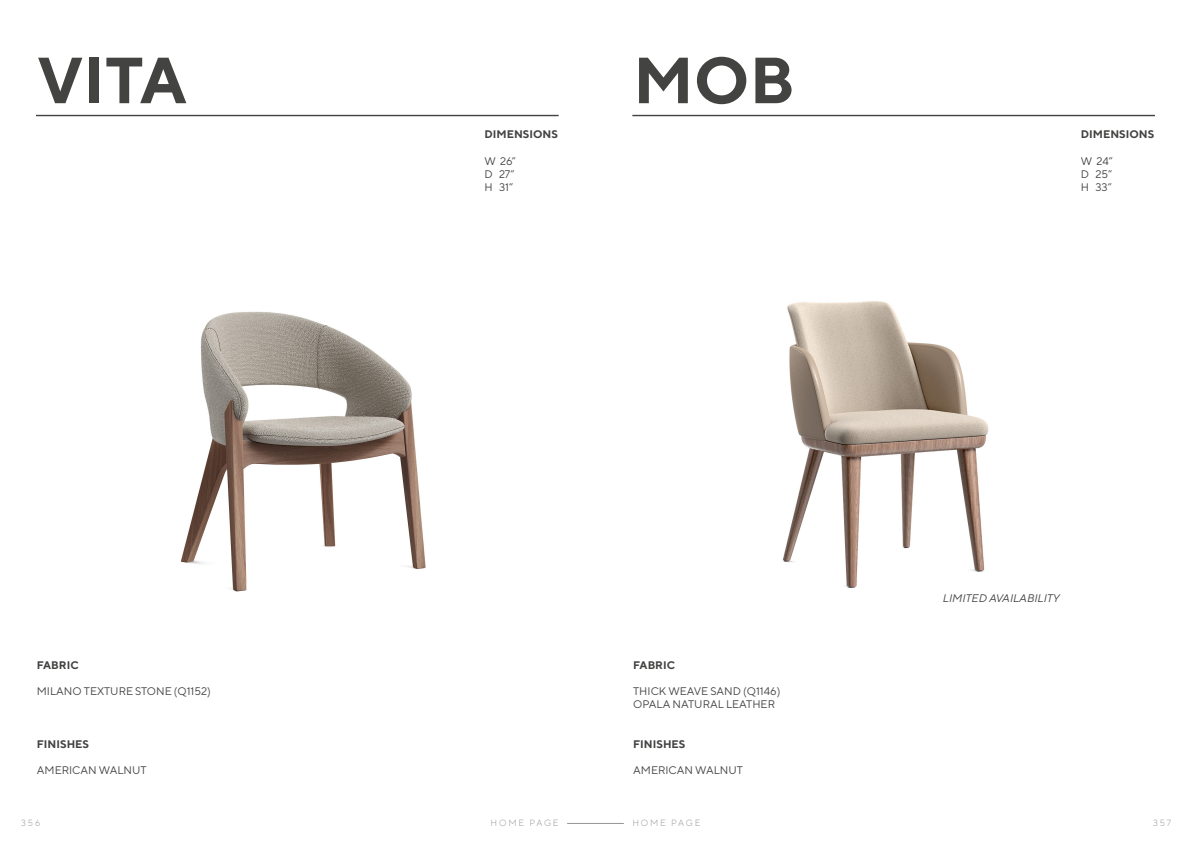
<style>
.page{position:relative;width:1191px;height:842px;background:#fff}
.page>*{position:absolute;margin:0;border:0;box-sizing:border-box;transform-origin:0 0}
.t1{font:700 65px "TT Norms";color:#434342}
.t2{font:11px/13.2px "TT Norms";color:#434342}
.t3{font:700 11px "TT Norms";color:#434342}
.t4{font:italic 11px "TT Norms";color:#434342}
.t5{font:300 9px "TT Norms";letter-spacing:.2em;color:#939598}
</style>
<div class="page">
<div style="left:36px;top:115px;width:522px;height:1px;border:1px solid #434342"></div>
<img style="left:181px;top:311px;width:245px;height:281px">
<div style="left:632px;top:115px;width:523px;height:1px;border:1px solid #434342"></div>
<img style="left:782px;top:301px;width:207px;height:287px">
<hr style="left:567px;top:823px;width:57px;height:1px;background:#939598">
<h1 class="t1" style="left:37px;top:39px;width:152px">VITA</h1>
<p class="t3" style="left:37px;top:658px;width:43px">FABRIC</p>
<p class="t2" style="left:37px;top:684px;width:175px">MILANO TEXTURE STONE (Q1152)</p>
<p class="t3" style="left:37px;top:737px;width:54px">FINISHES</p>
<p class="t2" style="left:37px;top:763px;width:111px">AMERICAN WALNUT</p>
<p class="t3" style="left:484px;top:128px;width:75px">DIMENSIONS</p>
<p class="t2" style="left:484px;top:154px;width:33px">W 26”<br>D 27”<br>H 31”</p>
<h1 class="t1" style="left:633px;top:39px;width:163px">MOB</h1>
<p class="t3" style="left:1080px;top:128px;width:75px">DIMENSIONS</p>
<p class="t2" style="left:1080px;top:154px;width:34px;text-align:justify">W 24” D 25” H 33”</p>
<p class="t3" style="left:633px;top:658px;width:43px">FABRIC</p>
<p class="t2" style="left:633px;top:684px;width:149px">THICK WEAVE SAND (Q1146)<br>OPALA NATURAL LEATHER</p>
<p class="t3" style="left:633px;top:737px;width:54px">FINISHES</p>
<p class="t2" style="left:633px;top:763px;width:111px">AMERICAN WALNUT</p>
<p class="t4" style="left:943px;top:591px;width:118px">LIMITED AVAILABILITY</p>
<p class="t5" style="left:21px;top:818px;width:20px">356</p>
<p class="t5" style="left:490px;top:818px;width:69px">HOME PAGE</p>
<p class="t5" style="left:632px;top:818px;width:69px">HOME PAGE</p>
<p class="t5" style="left:1153px;top:818px;width:19px">357</p>
</div>
